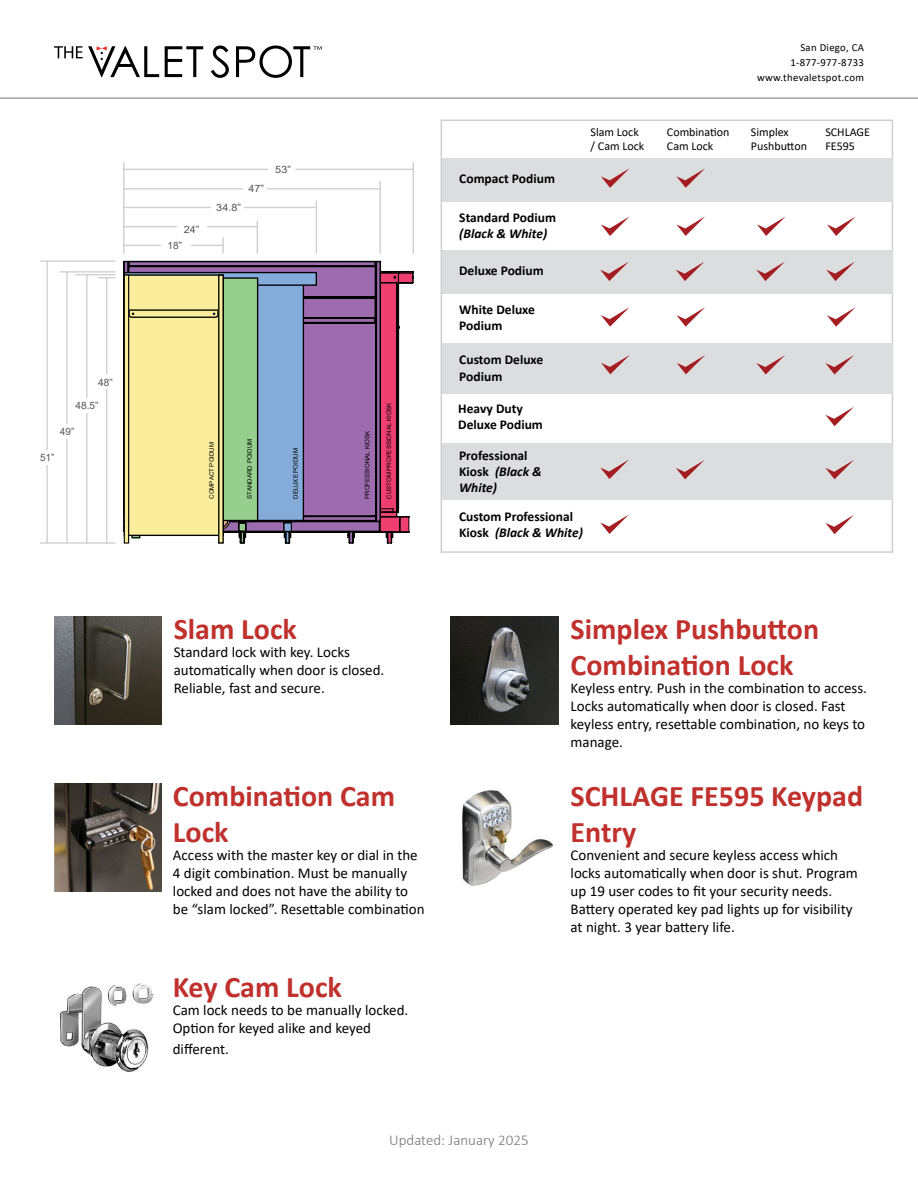
<style>
.page{position:relative;width:918px;height:1188px;background:#fff}
.page>*{position:absolute;margin:0;border:0;box-sizing:border-box;transform-origin:0 0}
.t1{font:700 30px/36px "Calibri";color:#c0312d}
.t2{font:15px/18px "Calibri";color:#000}
.t3{font:300 15px "Calibri";color:#757575}
.t4{font:700 13.5px/16.2px "Calibri";color:#000}
.t5{font:italic 700 13.5px "Calibri";color:#000}
.t6{font:12px/14.4px "Calibri";color:#000}
.t7{font:10.8px/15px "Calibri";letter-spacing:.025em;color:#000101;text-align:right}
.t8{font:10.05px "Arial";color:#565656}
.t9{font:10.05px "Arial";color:#565656;scale:1.07 1}
.t10{font:6.15px "Arial";color:#000101}
.s1{font-style:italic}
</style>
<div class="page">
<svg style="left:165px;top:46px;width:38px;height:31px"></svg>
<svg style="left:211px;top:45px;width:18px;height:33px"></svg>
<svg style="left:54px;top:46px;width:105px;height:31px"></svg>
<svg style="left:236px;top:45px;width:86px;height:33px"></svg>
<hr style="left:0;top:97px;width:918px;height:2px;background:#a3a3a6">
<img style="left:54px;top:616px;width:108px;height:108px">
<img style="left:54px;top:784px;width:108px;height:107px">
<img style="left:450px;top:616px;width:108px;height:108px">
<img style="left:60px;top:983px;width:94px;height:89px">
<img style="left:462px;top:790px;width:91px;height:96px">
<svg style="left:385px;top:534px;width:9px;height:10px"></svg>
<svg style="left:381px;top:270px;width:33px;height:257px"></svg>
<svg style="left:123px;top:260px;width:258px;height:283px;background:#8f679d"></svg>
<hr style="left:124px;top:262px;width:4px;height:259px;background:#9d6cae">
<div style="left:124px;top:261px;width:5px;height:261px;border:1px solid #000"></div>
<hr style="left:376px;top:262px;width:4px;height:259px;background:#9d6cae">
<div style="left:376px;top:261px;width:5px;height:261px;border:1px solid #000"></div>
<div style="left:137px;top:282px;width:166px;height:238px;background:#85abda"></div>
<div style="left:124px;top:273px;width:192px;height:12px;background:#85abda"></div>
<div style="left:124px;top:272px;width:193px;height:14px;border:1px solid #000"></div>
<div style="left:131px;top:525px;width:9px;height:13px;border:1px solid #000"></div>
<div style="left:124px;top:278px;width:134px;height:242px;background:#97cf8e"></div>
<svg style="left:213px;top:519px;width:84px;height:24px"></svg>
<div style="left:124px;top:276px;width:99px;height:259px;background:#faee9c"></div>
<div style="left:128px;top:296px;width:91px;height:22px;border:1px solid #000;border-radius:2px"></div>
<div style="left:124px;top:275px;width:99px;height:35px;background:#faee9c"></div>
<div style="left:124px;top:274px;width:100px;height:37px;border:1px solid #000"></div>
<hr style="left:219px;top:275px;width:4px;height:268px;background:#faee9c">
<div style="left:218px;top:274px;width:6px;height:269px;border:1px solid #000"></div>
<div style="left:124px;top:275px;width:5px;height:268px;background:#faee9c"></div>
<div style="left:124px;top:275px;width:5px;height:269px;border:1px solid #000"></div>
<hr style="left:124px;top:188px;width:256px;height:2px;background:#d0cfce">
<hr style="left:124px;top:207px;width:192px;height:1px;background:#d0cfce">
<hr style="left:40px;top:542px;width:75px;height:2px;background:#d0cfce">
<svg style="left:98px;top:277px;width:17px;height:1px"></svg>
<hr style="left:75px;top:274px;width:40px;height:1px;background:#d0cfce">
<hr style="left:60px;top:271px;width:55px;height:2px;background:#d0cfce">
<hr style="left:40px;top:260px;width:75px;height:2px;background:#d0cfce">
<hr style="left:124px;top:245px;width:99px;height:1px;background:#d0cfce">
<hr style="left:124px;top:226px;width:133px;height:1px;background:#d0cfce">
<hr style="left:379px;top:181px;width:2px;height:73px;background:#d0cfce">
<hr style="left:295px;top:169px;width:118px;height:1px;background:#d0cfce">
<hr style="left:124px;top:169px;width:144px;height:1px;background:#d0cfce">
<hr style="left:413px;top:162px;width:1px;height:92px;background:#d0cfce">
<hr style="left:316px;top:201px;width:1px;height:53px;background:#d0cfce">
<hr style="left:257px;top:221px;width:1px;height:33px;background:#d0cfce">
<svg style="left:222px;top:237px;width:2px;height:17px"></svg>
<hr style="left:86px;top:275px;width:2px;height:268px;background:#d0cfce">
<hr style="left:66px;top:272px;width:2px;height:271px;background:#d0cfce">
<hr style="left:106px;top:278px;width:1px;height:265px;background:#d0cfce">
<hr style="left:46px;top:261px;width:2px;height:282px;background:#d0cfce">
<hr style="left:123px;top:162px;width:1px;height:92px;background:#d0cfce">
<div style="left:161px;top:238px;width:30px;height:15px;background:#fff"></div>
<div style="left:92px;top:375px;width:29px;height:14px;background:#fff"></div>
<div style="left:72px;top:398px;width:29px;height:15px;background:#fff"></div>
<div style="left:52px;top:424px;width:30px;height:14px;background:#fff"></div>
<div style="left:33px;top:450px;width:29px;height:14px;background:#fff"></div>
<div style="left:177px;top:222px;width:29px;height:9px;background:#fff"></div>
<div style="left:211px;top:201px;width:32px;height:9px;background:#fff"></div>
<div style="left:243px;top:181px;width:24px;height:11px;background:#fff"></div>
<div style="left:441px;top:120px;width:452px;height:433px;border:2px solid #d0cfce"></div>
<div style="left:442px;top:158px;width:450px;height:44px;background:#dcddde"></div>
<div style="left:442px;top:251px;width:451px;height:43px;background:#dcddde"></div>
<div style="left:442px;top:343px;width:451px;height:50px;background:#dcddde"></div>
<div style="left:442px;top:443px;width:451px;height:57px;background:#dcddde"></div>
<svg style="left:601px;top:168px;width:29px;height:20px"></svg>
<svg style="left:676px;top:168px;width:29px;height:20px"></svg>
<svg style="left:601px;top:355px;width:29px;height:19px"></svg>
<svg style="left:677px;top:355px;width:28px;height:19px"></svg>
<svg style="left:601px;top:307px;width:29px;height:20px"></svg>
<svg style="left:676px;top:307px;width:29px;height:20px"></svg>
<svg style="left:827px;top:307px;width:29px;height:20px"></svg>
<svg style="left:600px;top:460px;width:29px;height:19px"></svg>
<svg style="left:676px;top:460px;width:29px;height:19px"></svg>
<svg style="left:825px;top:460px;width:29px;height:19px"></svg>
<svg style="left:600px;top:514px;width:29px;height:20px"></svg>
<svg style="left:825px;top:515px;width:29px;height:19px"></svg>
<svg style="left:601px;top:216px;width:29px;height:20px"></svg>
<svg style="left:676px;top:216px;width:29px;height:20px"></svg>
<svg style="left:757px;top:216px;width:29px;height:20px"></svg>
<svg style="left:827px;top:216px;width:29px;height:20px"></svg>
<svg style="left:600px;top:262px;width:29px;height:19px"></svg>
<svg style="left:676px;top:262px;width:28px;height:19px"></svg>
<svg style="left:756px;top:262px;width:29px;height:19px"></svg>
<svg style="left:826px;top:262px;width:29px;height:19px"></svg>
<svg style="left:756px;top:355px;width:29px;height:20px"></svg>
<svg style="left:825px;top:355px;width:29px;height:20px"></svg>
<svg style="left:825px;top:407px;width:29px;height:19px"></svg>
<p class="t7" style="left:757px;top:40px;width:108px">San Diego, CA<br>1-877-977-8733 www.thevaletspot.com</p>
<p class="t6" style="left:591px;top:124px;width:55px">Slam Lock / Cam Lock</p>
<p class="t6" style="left:667px;top:124px;width:64px">Combination<br>Cam Lock</p>
<p class="t6" style="left:751px;top:124px;width:58px">Simplex<br>Pushbutton</p>
<p class="t6" style="left:825px;top:124px;width:46px">SCHLAGE<br>FE595</p>
<p class="t9" style="left:249px;top:182px;width:16px">47”</p>
<p class="t9" style="left:275px;top:162px;width:16px">53”</p>
<p class="t4" style="left:459px;top:170px;width:97px">Compact Podium</p>
<p class="t9" style="left:184px;top:222px;width:16px">24”</p>
<p class="t8" style="left:168px;top:239px;width:16px">18”</p>
<p class="t9" style="left:216px;top:200px;width:25px">34.8”</p>
<p class="t4" style="left:459px;top:209px;width:98px">Standard Podium</p>
<p class="t5" style="left:459px;top:224px;width:89px">(Black &amp; White)</p>
<p class="t4" style="left:459px;top:262px;width:86px">Deluxe Podium</p>
<p class="t4" style="left:459px;top:301px;width:77px">White Deluxe<br>Podium</p>
<p class="t8" style="left:98px;top:375px;width:16px">48”</p>
<p class="t8" style="left:75px;top:399px;width:24px">48.5”</p>
<p class="t8" style="left:60px;top:424px;width:16px">49”</p>
<p class="t8" style="left:40px;top:450px;width:16px">51”</p>
<p class="t10" style="left:207px;top:499px;width:58px;rotate:-90deg">COMPACT POIDUM</p>
<p class="t10" style="left:245px;top:499px;width:61px;rotate:-90deg">STANDARD POIDUM</p>
<p class="t10" style="left:291px;top:499px;width:52px;rotate:-90deg">DELUXE POIDUM</p>
<p class="t10" style="left:363px;top:499px;width:70px;rotate:-90deg">PROFESSIONAL KIOSK</p>
<p class="t10" style="left:385px;top:499px;width:98px;rotate:-90deg">CUSTOM PROFESSIONAL KIOSK</p>
<p class="t4" style="left:459px;top:352px;width:85px">Custom Deluxe<br>Podium</p>
<p class="t4" style="left:458px;top:400px;width:86px">Heavy Duty<br>Deluxe Podium</p>
<p class="t4" style="left:459px;top:447px;width:84px">Professional<br>Kiosk <span class="s1">(Black &amp;<br>White)</span></p>
<p class="t4" style="left:459px;top:508px;width:125px">Custom Professional<br>Kiosk <span class="s1">(Black &amp; White)</span></p>
<h1 class="t1" style="left:174px;top:610px;width:125px">Slam Lock</h1>
<p class="t2" style="left:174px;top:642px;width:212px">Standard lock with key. Locks automatically when door is closed.<br>Reliable, fast and secure.</p>
<h1 class="t1" style="left:173px;top:778px;width:224px">Combination Cam<br>Lock</h1>
<p class="t2" style="left:173px;top:846px;width:253px">Access with the master key or dial in the 4 digit combination. Must be manually locked and does not have the ability to be “slam locked”. Resettable combination</p>
<h1 class="t1" style="left:571px;top:610px;width:250px">Simplex Pushbutton<br>Combination Lock</h1>
<p class="t2" style="left:571px;top:678px;width:298px">Keyless entry. Push in the combination to access.<br>Locks automatically when door is closed. Fast keyless entry, resettable combination, no keys to manage.</p>
<h1 class="t1" style="left:571px;top:778px;width:294px">SCHLAGE FE595 Keypad<br>Entry</h1>
<p class="t2" style="left:571px;top:846px;width:289px">Convenient and secure keyless access which locks automatically when door is shut. Program up 19 user codes to fit your security needs.<br>Battery operated key pad lights up for visibility at night. 3 year battery life.</p>
<h1 class="t1" style="left:173px;top:968px;width:171px">Key Cam Lock</h1>
<p class="t2" style="left:173px;top:1000px;width:237px">Cam lock needs to be manually locked.<br>Option for keyed alike and keyed</p>
<p class="t2" style="left:173px;top:1040px;width:58px">different.</p>
<p class="t3" style="left:389px;top:1131px;width:141px">Updated: January 2025</p>
</div>
